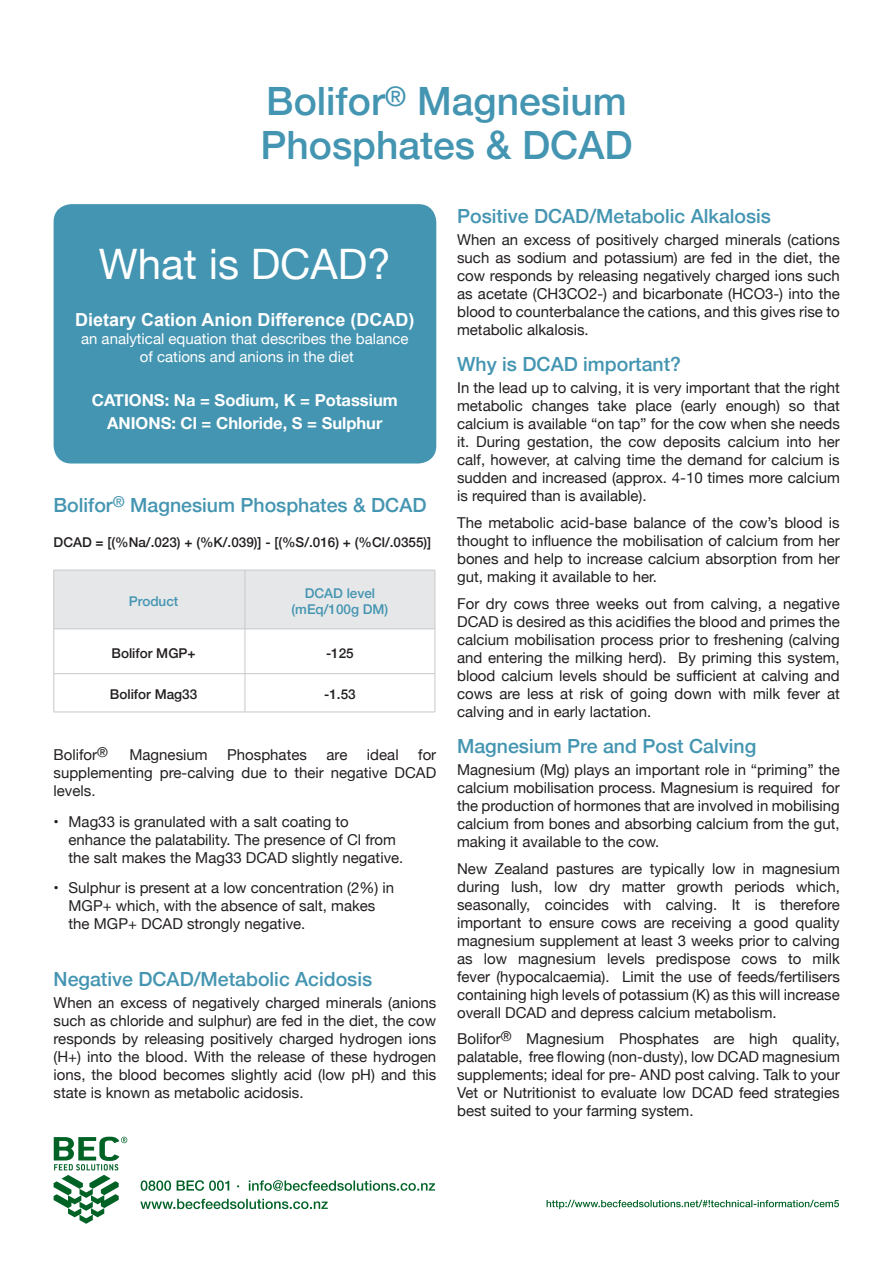
<style>
.page{position:relative;width:893px;height:1263px;background:#fff}
.page>*{position:absolute;margin:0;border:0;box-sizing:border-box;transform-origin:0 0}
.HEADINGS{font:42px "Helvetica Neue";color:#fff}
.t1{font:500 39px/43.5px "Helvetica Neue";color:#4495b1}
.HEADINGS-2{font:500 19.5px "Helvetica Neue";color:#4495b1}
.t2{font:700 18px "Arial";color:#fff}
.t3{font:700 16.5px "Helvetica Neue";color:#fff}
.BODY{font:15px/18px "Helvetica Neue";color:#231f20;text-align:justify}
.t4{font:15px/18px "Helvetica Neue";color:#fff;text-align:center}
.t5{font:500 13.5px "Helvetica Neue";color:#231f20}
.t6{font:500 13.5px/16.5px "Helvetica Neue";color:#4495b1;text-align:center}
</style>
<div class="page">
<svg style="left:140px;top:1199px;width:188px;height:10px"></svg>
<svg style="left:141px;top:1180px;width:294px;height:11px"></svg>
<svg style="left:54px;top:1137px;width:73px;height:87px"></svg>
<svg style="left:547px;top:1200px;width:292px;height:9px"></svg>
<div style="left:55px;top:571px;width:380px;height:58px;background:#e6e7e9"></div>
<hr style="left:54px;top:570px;width:191px;height:1px;background:#c7c8ca">
<hr style="left:54px;top:570px;width:1px;height:59px;background:#c7c8ca">
<hr style="left:245px;top:570px;width:190px;height:1px;background:#c7c8ca">
<hr style="left:245px;top:570px;width:1px;height:59px;background:#c7c8ca">
<hr style="left:435px;top:570px;width:1px;height:59px;background:#c7c8ca">
<hr style="left:54px;top:629px;width:191px;height:1px;background:#c7c8ca">
<hr style="left:245px;top:629px;width:190px;height:1px;background:#c7c8ca">
<hr style="left:245px;top:629px;width:1px;height:44px;background:#c7c8ca">
<hr style="left:435px;top:629px;width:1px;height:44px;background:#c7c8ca">
<hr style="left:54px;top:673px;width:191px;height:1px;background:#c7c8ca">
<hr style="left:245px;top:673px;width:190px;height:1px;background:#c7c8ca">
<hr style="left:245px;top:674px;width:1px;height:38px;background:#c7c8ca">
<hr style="left:435px;top:674px;width:1px;height:38px;background:#c7c8ca">
<hr style="left:54px;top:712px;width:191px;height:1px;background:#c7c8ca">
<hr style="left:245px;top:712px;width:190px;height:1px;background:#c7c8ca">
<hr style="left:54px;top:629px;width:1px;height:44px;background:#c7c8ca">
<hr style="left:54px;top:674px;width:1px;height:38px;background:#c7c8ca">
<div style="left:54px;top:204px;width:382px;height:259px;background:#4495b1;border-radius:18px"></div>
<p class="t1" style="left:260px;top:78px;width:374px">Bolifor<sup>®</sup> Magnesium<br>Phosphates &amp; DCAD</p>
<p class="HEADINGS" style="left:99px;top:234px;width:293px">What is DCAD?</p>
<p class="t2" style="left:75px;top:308px;width:341px">Dietary Cation Anion Difference (DCAD)</p>
<p class="t4" style="left:81px;top:331px;width:329px">an analytical equation that describes the balance of cations and anions in the diet</p>
<p class="t3" style="left:92px;top:387px;width:307px">CATIONS: Na = Sodium, K = Potassium</p>
<p class="t3" style="left:107px;top:410px;width:277px">ANIONS: Cl = Chloride, S = Sulphur</p>
<p class="HEADINGS-2" style="left:54px;top:489px;width:374px">Bolifor<sup>®</sup> Magnesium Phosphates &amp; DCAD</p>
<p class="t5" style="left:54px;top:531px;width:379px">DCAD = [(%Na/.023) + (%K/.039)] - [(%S/.016) + (%Cl/.0355)]</p>
<p class="t6" style="left:129px;top:592px;width:51px">Product</p>
<p class="t6" style="left:292px;top:584px;width:98px">DCAD level (mEq/100g DM)</p>
<p class="t5" style="left:112px;top:642px;width:86px">Bolifor MGP+</p>
<p class="t5" style="left:326px;top:642px;width:29px">-125</p>
<p class="t5" style="left:110px;top:683px;width:89px">Bolifor Mag33</p>
<p class="t5" style="left:324px;top:683px;width:33px">-1.53</p>
<p class="BODY" style="left:54px;top:746px;width:56px">Bolifor<sup>®</sup></p>
<p class="BODY" style="left:130px;top:746px;width:80px">Magnesium</p>
<p class="BODY" style="left:227px;top:746px;width:81px">Phosphates</p>
<p class="BODY" style="left:327px;top:746px;width:22px">are</p>
<p class="BODY" style="left:367px;top:746px;width:33px">ideal</p>
<p class="BODY" style="left:54px;top:746px;width:384px;text-indent:365px">for supplementing pre-calving due to their negative DCAD levels.</p>
<p class="BODY" style="left:69px;top:813px;width:336px;text-align:left;text-indent:-15px">• Mag33 is granulated with a salt coating to enhance the palatability. The presence of Cl from the salt makes the Mag33 DCAD slightly negative.</p>
<p class="BODY" style="left:69px;top:880px;width:327px;text-align:left;text-indent:-15px">• Sulphur is present at a low concentration (2%) in<br>MGP+ which, with the absence of salt, makes the MGP+ DCAD strongly negative.</p>
<p class="HEADINGS-2" style="left:54px;top:963px;width:320px">Negative DCAD/Metabolic Acidosis</p>
<p class="BODY" style="left:54px;top:994px;width:384px">When an excess of negatively charged minerals (anions such as chloride and sulphur) are fed in the diet, the cow responds by releasing positively charged hydrogen ions (H+) into the blood. With the release of these hydrogen ions, the blood becomes slightly acid (low pH) and this state is known as metabolic acidosis.</p>
<p class="HEADINGS-2" style="left:457px;top:200px;width:315px">Positive DCAD/Metabolic Alkalosis</p>
<p class="BODY" style="left:457px;top:231px;width:384px">When an excess of positively charged minerals (cations such as sodium and potassium) are fed in the diet, the cow responds by releasing negatively charged ions such as acetate (CH3CO2-) and bicarbonate (HCO3-) into the blood to counterbalance the cations, and this gives rise to metabolic alkalosis.</p>
<p class="HEADINGS-2" style="left:457px;top:349px;width:225px">Why is DCAD important?</p>
<p class="BODY" style="left:457px;top:380px;width:384px">In the lead up to calving, it is very important that the right metabolic changes take place (early enough) so that calcium is available “on tap” for the cow when she needs it. During gestation, the cow deposits calcium into her calf, however, at calving time the demand for calcium is sudden and increased (approx. 4-10 times more calcium is required than is available).</p>
<p class="BODY" style="left:457px;top:514px;width:384px">The metabolic acid-base balance of the cow’s blood is thought to influence the mobilisation of calcium from her bones and help to increase calcium absorption from her gut, making it available to her.</p>
<p class="BODY" style="left:457px;top:595px;width:384px">For dry cows three weeks out from calving, a negative DCAD is desired as this acidifies the blood and primes the calcium mobilisation process prior to freshening (calving and entering the milking herd). By priming this system, blood calcium levels should be sufficient at calving and cows are less at risk of going down with milk fever at calving and in early lactation.</p>
<p class="HEADINGS-2" style="left:457px;top:730px;width:301px">Magnesium Pre and Post Calving</p>
<p class="BODY" style="left:457px;top:761px;width:384px">Magnesium (Mg) plays an important role in “priming” the calcium mobilisation process. Magnesium is required for the production of hormones that are involved in mobilising calcium from bones and absorbing calcium from the gut, making it available to the cow.</p>
<p class="BODY" style="left:457px;top:860px;width:384px">New Zealand pastures are typically low in magnesium during lush, low dry matter growth periods which, seasonally, coincides with calving. It is therefore important to ensure cows are receiving a good quality magnesium supplement at least 3 weeks prior to calving as low magnesium levels predispose cows to milk fever (hypocalcaemia). Limit the use of feeds/fertilisers containing high levels of potassium (K) as this will increase overall DCAD and depress calcium metabolism.</p>
<p class="BODY" style="left:457px;top:1030px;width:384px">Bolifor<sup>®</sup> Magnesium Phosphates are high quality, palatable, free flowing (non-dusty), low DCAD magnesium supplements; ideal for pre- AND post calving. Talk to your Vet or Nutritionist to evaluate low DCAD feed strategies best suited to your farming system.</p>
</div>
